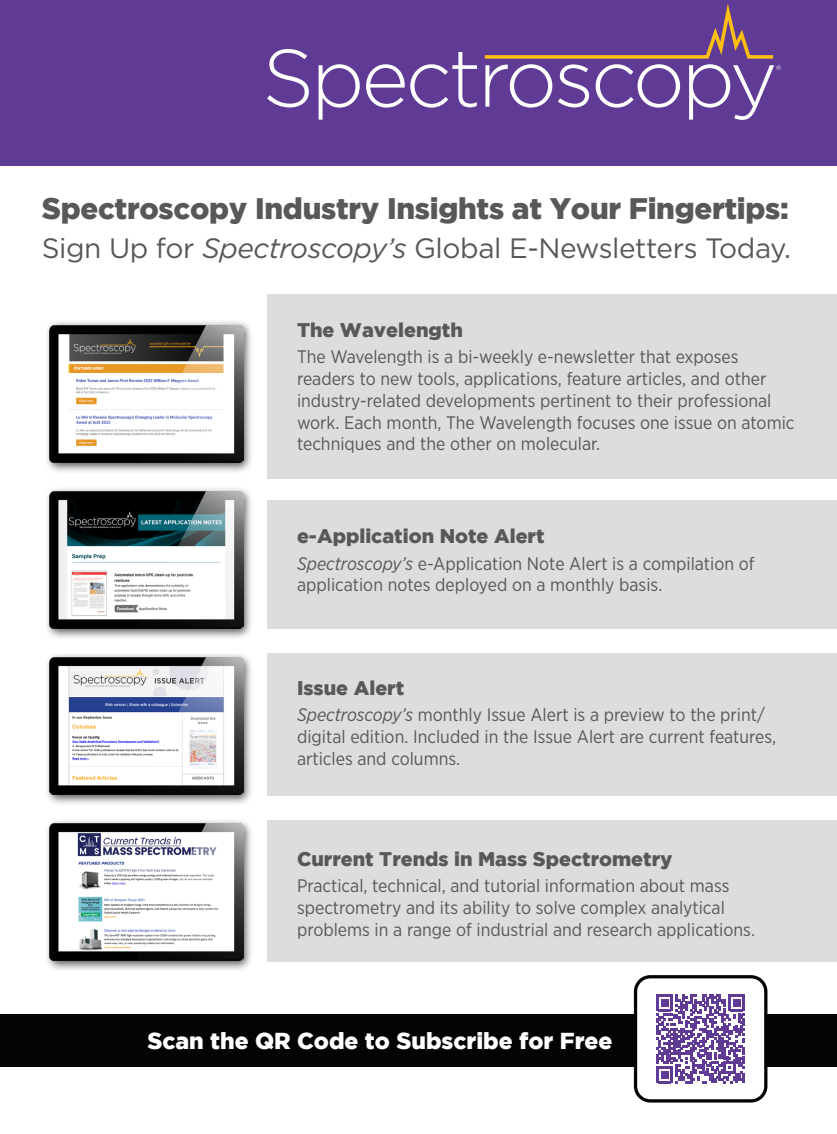
<style>
.page{position:relative;width:837px;height:1134px;background:#fff}
.page>*{position:absolute;margin:0;border:0;box-sizing:border-box;transform-origin:0 0}
.t1{font:900 29.55px "Gotham";letter-spacing:-.01em;color:#57585a}
.t2{font:27.9px "Gotham";letter-spacing:-.015em;color:#57585a}
.t3{font:900 23.1px "Gotham";color:#fff}
.t4{font:900 19.8px "Gotham";color:#57585a}
.t5{font:18.15px/21.8px "Gotham Narrow";color:#57585a}
.s1{font-style:italic}
</style>
<div class="page">
<div style="left:0;top:0;width:837px;height:166px;background:#603b95"></div>
<div style="left:267px;top:294px;width:570px;height:185px;background:#dcddde"></div>
<div style="left:44px;top:320px;width:210px;height:154px;background:#231f20;opacity:.75"></div>
<img style="left:50px;top:325px;width:193px;height:137px">
<div style="left:267px;top:500px;width:570px;height:129px;background:#dcddde"></div>
<div style="left:44px;top:486px;width:210px;height:154px;background:#231f20;opacity:.75"></div>
<img style="left:50px;top:491px;width:193px;height:138px">
<div style="left:267px;top:653px;width:570px;height:143px;background:#dcddde"></div>
<div style="left:44px;top:652px;width:210px;height:154px;background:#231f20;opacity:.75"></div>
<img style="left:50px;top:657px;width:193px;height:138px">
<div style="left:267px;top:820px;width:570px;height:142px;background:#dcddde"></div>
<div style="left:44px;top:818px;width:210px;height:154px;background:#231f20;opacity:.75"></div>
<img style="left:50px;top:823px;width:193px;height:138px">
<div style="left:0;top:1014px;width:837px;height:53px;background:#040503"></div>
<div style="left:636px;top:977px;width:130px;height:124px;background:#fff;border-radius:15px"></div>
<svg style="left:656px;top:994px;width:89px;height:89px"></svg>
<div style="left:634px;top:975px;width:133px;height:128px;border:3px solid #040503;border-radius:15px"></div>
<svg style="left:267px;top:49px;width:42px;height:58px"></svg>
<svg style="left:319px;top:64px;width:41px;height:56px"></svg>
<svg style="left:366px;top:3px;width:415px;height:117px"></svg>
<p class="t1" style="left:42px;top:191px;width:749px">Spectroscopy Industry Insights at Your Fingertips:</p>
<p class="t2" style="left:42px;top:230px;width:751px">Sign Up for <span class="s1">Spectroscopy’s</span> Global E-Newsletters Today.</p>
<p class="t4" style="left:297px;top:318px;width:167px">The Wavelength</p>
<p class="t5" style="left:297px;top:346px;width:499px">The Wavelength is a bi-weekly e-newsletter that exposes readers to new tools, applications, feature articles, and other industry-related developments pertinent to their professional work. Each month, The Wavelength focuses one issue on atomic techniques and the other on molecular.</p>
<p class="t4" style="left:297px;top:524px;width:249px">e-Application Note Alert</p>
<p class="t5" style="left:297px;top:552px;width:459px"><span class="s1">Spectroscopy’s</span> e-Application Note Alert is a compilation of application notes deployed on a monthly basis.</p>
<p class="t4" style="left:297px;top:676px;width:109px">Issue Alert</p>
<p class="t5" style="left:297px;top:704px;width:481px"><span class="s1">Spectroscopy’s</span> monthly Issue Alert is a preview to the print/ digital edition. Included in the Issue Alert are current features, articles and columns.</p>
<p class="t4" style="left:297px;top:847px;width:377px">Current Trends in Mass Spectrometry</p>
<p class="t5" style="left:297px;top:875px;width:459px">Practical, technical, and tutorial information about mass spectrometry and its ability to solve complex analytical problems in a range of industrial and research applications.</p>
<p class="t3" style="left:147px;top:1027px;width:467px">Scan the QR Code to Subscribe for Free</p>
</div>
